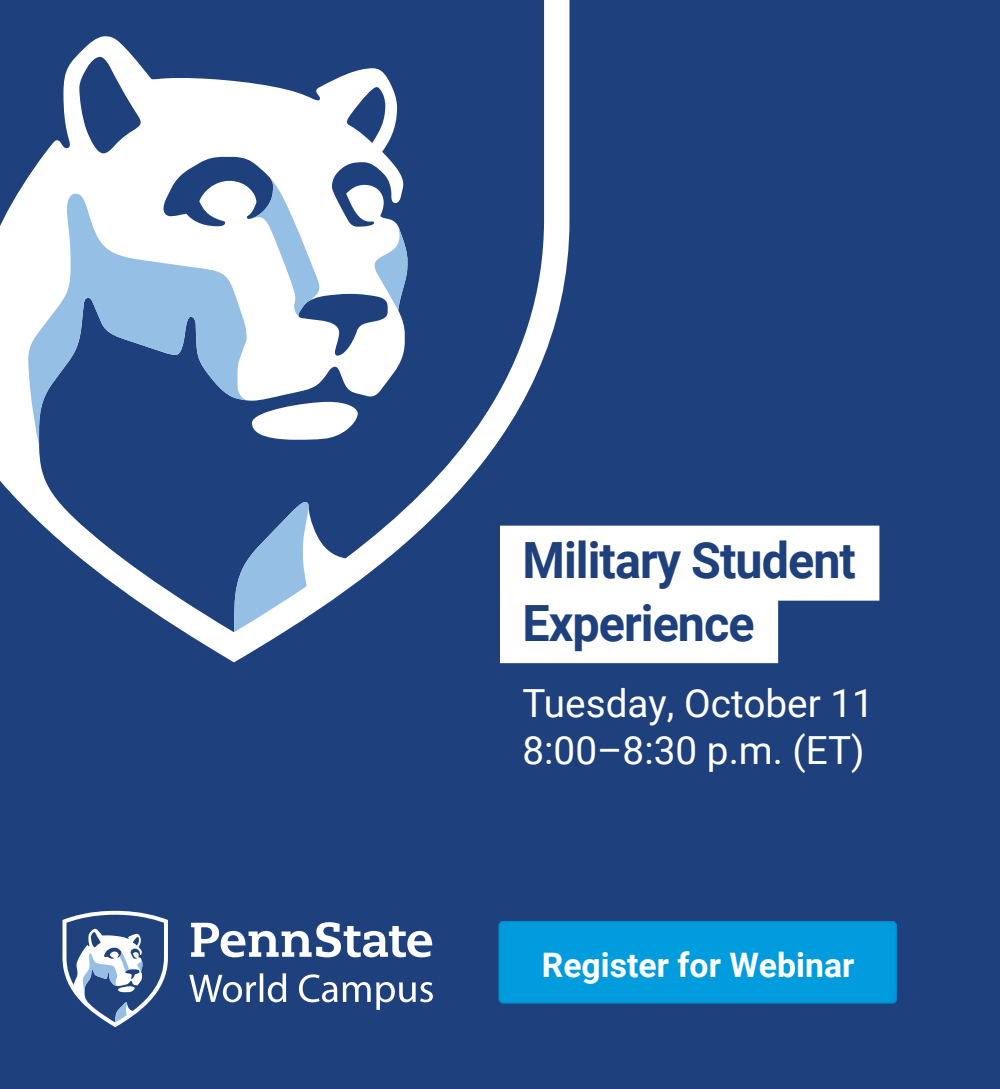
<style>
.page{position:relative;width:1000px;height:1089px;background:#1e407c}
.page>*{position:absolute;margin:0;border:0;box-sizing:border-box;transform-origin:0 0}
.t1{font:700 50px/62.5px "Roboto";letter-spacing:-.02em;color:#1e407c}
.t2{font:38.75px/46.5px "Roboto";color:#fff}
.t3{font:700 33.75px "Roboto";color:#fff}
</style>
<div class="page">
<div style="left:500px;top:526px;width:379px;height:75px;background:#fff"></div>
<div style="left:500px;top:588px;width:278px;height:75px;background:#fff"></div>
<svg style="left:184px;top:0;width:386px;height:662px"></svg>
<svg style="left:0;top:0;width:544px;height:632px"></svg>
<svg style="left:28px;top:177px;width:379px;height:455px"></svg>
<svg style="left:62px;top:911px;width:106px;height:116px"></svg>
<svg style="left:189px;top:922px;width:244px;height:88px"></svg>
<div style="left:499px;top:921px;width:397px;height:83px;background:#009cde"></div>
<h1 class="t1" style="left:522px;top:527px;width:335px">Military Student<br>Experience</h1>
<p class="t2" style="left:522px;top:679px;width:353px">Tuesday, October 11<br>8:00–8:30 p.m. (ET)</p>
<p class="t3" style="left:542px;top:941px;width:314px">Register for Webinar</p>
</div>
